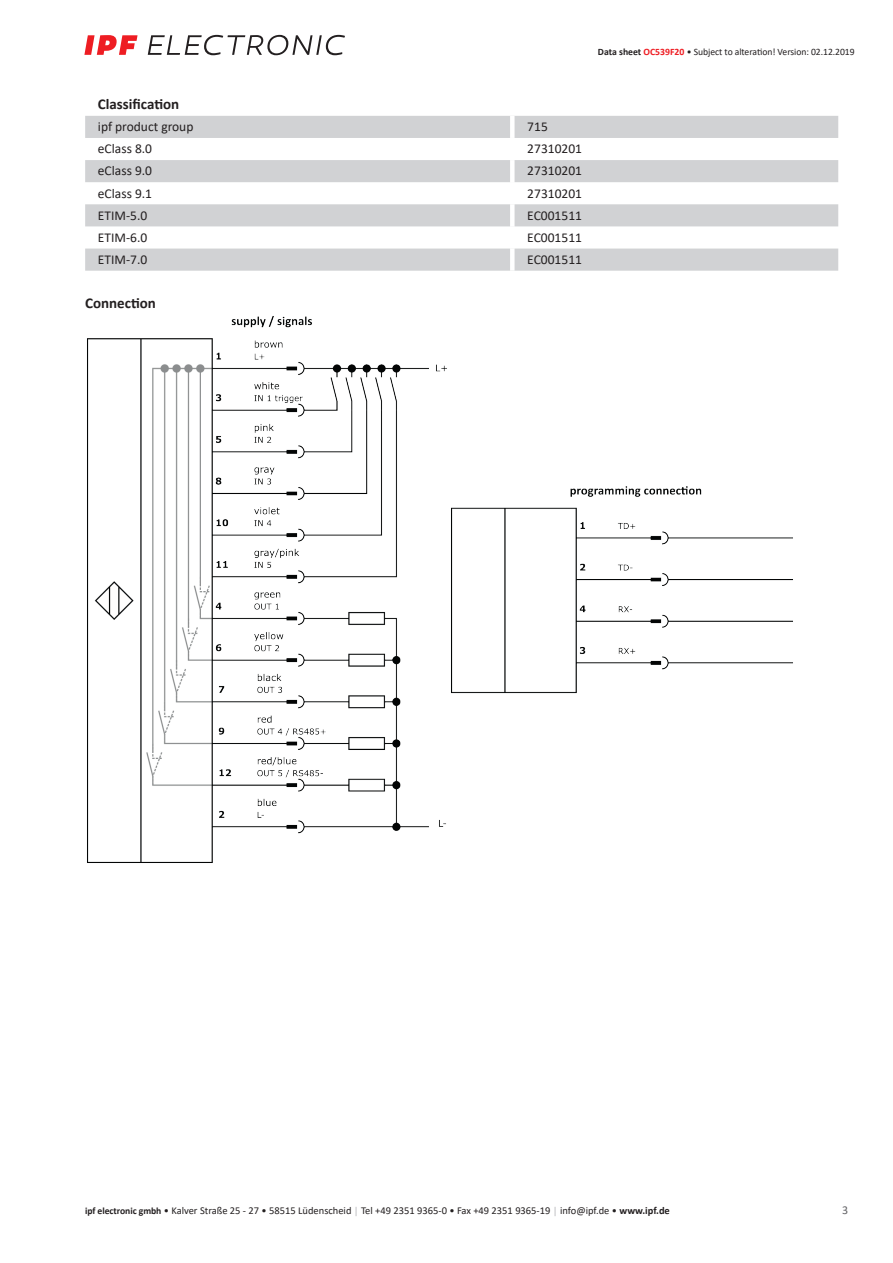
<style>
.page{position:relative;width:893px;height:1263px;background:#fff}
.page>*{position:absolute;margin:0;border:0;box-sizing:border-box;transform-origin:0 0}
.t1{font:700 15px "Calibri";color:#231f20}
.t2{font:13.5px "Calibri";color:#231f20}
.t3{font:12px "Calibri";color:#636366}
.t4{font:10.5px "Calibri";color:#231f20}
.t5{font:9.75px "Calibri";letter-spacing:-.005em;color:#231f20}
.s1{font-weight:700}
.s2{font-weight:700;color:#ee1d23}
.s3{font-weight:700;font-size:9.75px}
.s4{font-size:9.75px;color:#a8a9ad}
</style>
<div class="page">
<svg style="left:148px;top:35px;width:197px;height:20px"></svg>
<svg style="left:84px;top:35px;width:54px;height:20px"></svg>
<svg style="left:85px;top:116px;width:753px;height:155px;fill:#d1d2d4"></svg>
<div style="left:510px;top:116px;width:5px;height:22px;background:#fff"></div>
<div style="left:510px;top:138px;width:5px;height:22px;background:#fff"></div>
<div style="left:510px;top:160px;width:5px;height:22px;background:#fff"></div>
<div style="left:510px;top:182px;width:5px;height:22px;background:#fff"></div>
<div style="left:510px;top:204px;width:5px;height:22px;background:#fff"></div>
<div style="left:510px;top:226px;width:5px;height:23px;background:#fff"></div>
<div style="left:510px;top:249px;width:5px;height:22px;background:#fff"></div>
<img style="left:87px;top:316px;width:706px;height:547px">
<p class="t1" style="left:98px;top:94px;width:83px">Classification</p>
<p class="t2" style="left:98px;top:117px;width:97px">ipf product group</p>
<p class="t2" style="left:527px;top:117px;width:22px">715</p>
<p class="t2" style="left:98px;top:139px;width:56px">eClass 8.0</p>
<p class="t2" style="left:527px;top:139px;width:56px">27310201</p>
<p class="t2" style="left:98px;top:162px;width:56px">eClass 9.0</p>
<p class="t2" style="left:527px;top:162px;width:56px">27310201</p>
<p class="t2" style="left:98px;top:184px;width:56px">eClass 9.1</p>
<p class="t2" style="left:527px;top:184px;width:56px">27310201</p>
<p class="t2" style="left:98px;top:206px;width:51px">ETIM-5.0</p>
<p class="t2" style="left:527px;top:206px;width:56px">EC001511</p>
<p class="t2" style="left:98px;top:228px;width:51px">ETIM-6.0</p>
<p class="t2" style="left:527px;top:228px;width:56px">EC001511</p>
<p class="t2" style="left:98px;top:250px;width:51px">ETIM-7.0</p>
<p class="t2" style="left:527px;top:250px;width:56px">EC001511</p>
<p class="t1" style="left:85px;top:292px;width:72px">Connection</p>
<p class="t5" style="left:598px;top:45px;width:258px"><span class="s1">Data sheet</span> <span class="s2">OC539F20</span> • Subject to alteration! Version: 02.12.2019</p>
<p class="t4" style="left:85px;top:1203px;width:586px"><span class="s3">ipf electronic gmbh</span> • Kalver Straße 25 - 27 • 58515 Lüdenscheid <span class="s4">│</span> Tel +49 2351 9365-0 • Fax +49 2351 9365-19 <span class="s4">│</span> info@ipf.de • <span class="s1">www.ipf.de</span></p>
<p class="t3" style="left:842px;top:1201px;width:8px">3</p>
</div>
